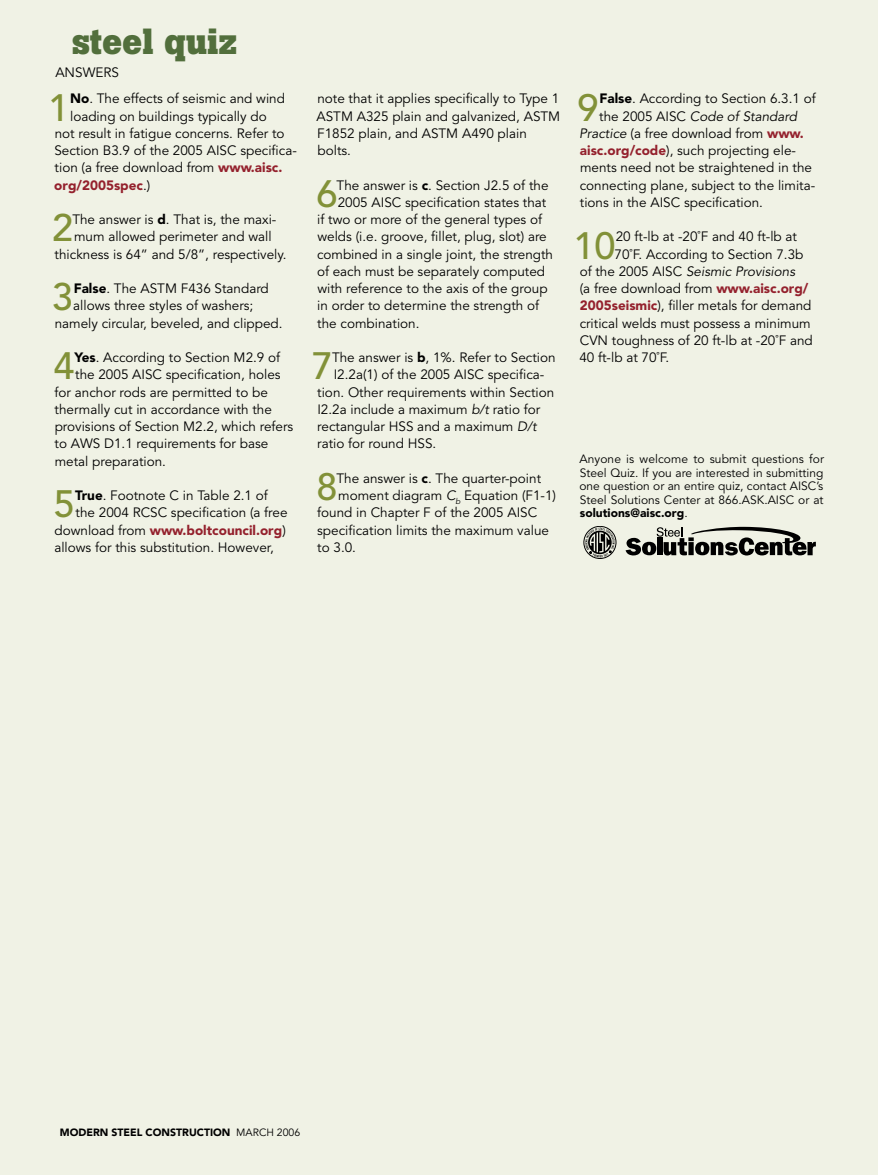
<style>
.page{position:relative;width:878px;height:1175px;background:#fff}
.page>*{position:absolute;margin:0;border:0;box-sizing:border-box;transform-origin:0 0}
.t1{font:500 37.8px "Avenir LT Std";color:#829138}
.t2{font:700 36px "Boton";color:#526f3c}
.t3{font:13.5px/17.2px "Avenir LT Std";color:#000;text-align:center}
.t4{font:italic 13.5px "Avenir LT Std";color:#000}
.t5{font:900 13.5px "Avenir LT Std";color:#94212d}
.t6{font:12px/13.5px "Avenir LT Std";color:#000;text-align:justify}
.t7{font:900 10.5px "Avenir LT Std";color:#000}
.s1{font-weight:900}
.s2{font-weight:900;color:#94212d}
.s3{font-weight:400;color:#000}
.s4{font-style:italic}
.s5{font-style:normal}
.s6{font-weight:400}
</style>
<div class="page">
<div style="left:0;top:0;width:878px;height:1174px;background:#f0f2e5"></div>
<div style="left:583px;top:526px;width:33px;height:33px;border:1px solid #000;border-radius:50%"></div>
<svg style="left:585px;top:527px;width:29px;height:30px"></svg>
<svg style="left:625px;top:527px;width:190px;height:28px"></svg>
<h2 class="t2" style="left:72px;top:20px;width:166px">steel quiz</h2>
<p class="t3" style="left:55px;top:65px;width:65px">ANSWERS</p>
<h1 class="t1" style="left:48px;top:86px;width:23px">1</h1>
<p class="t3" style="left:70px;top:90px;width:216px"><span class="s1">No</span>. The effects of seismic and wind</p>
<p class="t3" style="left:70px;top:108px;width:198px">loading on buildings typically do</p>
<p class="t3" style="left:55px;top:125px;width:231px">not result in fatigue concerns. Refer to</p>
<p class="t3" style="left:54px;top:142px;width:244px">Section B3.9 of the 2005 AISC specifica-</p>
<p class="t3" style="left:55px;top:159px;width:229px">tion (a free download from <span class="s2">www.aisc.</span></p>
<p class="t5" style="left:54px;top:177px;width:97px">org/2005spec<span class="s3">.)</span></p>
<h1 class="t1" style="left:52px;top:206px;width:23px">2</h1>
<p class="t3" style="left:55px;top:211px;width:233px">The answer is <span class="s1">d</span>. That is, the maxi&shy;mum allowed perimeter and wall thickness is 64” and 5/8”, respectively.</p>
<h1 class="t1" style="left:52px;top:275px;width:23px">3</h1>
<p class="t3" style="left:74px;top:280px;width:197px"><span class="s1">False</span>. The ASTM F436 Standard</p>
<p class="t3" style="left:73px;top:297px;width:181px">allows three styles of washers;</p>
<p class="t3" style="left:55px;top:315px;width:229px">namely circular, beveled, and clipped.</p>
<h1 class="t1" style="left:54px;top:344px;width:23px">4</h1>
<p class="t3" style="left:75px;top:349px;width:207px"><span class="s1">Yes</span>. According to Section M2.9 of</p>
<p class="t3" style="left:75px;top:366px;width:207px">the 2005 AISC specification, holes</p>
<p class="t3" style="left:55px;top:384px;width:215px">for anchor rods are permitted to be</p>
<p class="t3" style="left:55px;top:401px;width:219px">thermally cut in accordance with the</p>
<p class="t3" style="left:55px;top:418px;width:240px">provisions of Section M2.2, which refers</p>
<p class="t3" style="left:55px;top:435px;width:215px">to AWS D1.1 requirements for base</p>
<p class="t3" style="left:55px;top:453px;width:113px">metal preparation.</p>
<h1 class="t1" style="left:54px;top:482px;width:23px">5</h1>
<p class="t3" style="left:75px;top:487px;width:194px"><span class="s1">True</span>. Footnote C in Table 2.1 of</p>
<p class="t3" style="left:76px;top:504px;width:213px">the 2004 RCSC specification (a free</p>
<p class="t5" style="left:54px;top:522px;width:233px"><span class="s3">download from</span> www.boltcouncil.org<span class="s3">)</span></p>
<p class="t3" style="left:54px;top:539px;width:221px">allows for this substitution. However,</p>
<p class="t3" style="left:316px;top:90px;width:245px;text-align:left">note that it applies specifically to Type 1<br>ASTM A325 plain and galvanized, ASTM<br>F1852 plain, and ASTM A490 plain bolts.</p>
<h1 class="t1" style="left:316px;top:172px;width:23px">6</h1>
<p class="t3" style="left:336px;top:177px;width:213px">The answer is <span class="s1">c</span>. Section J2.5 of the</p>
<p class="t3" style="left:338px;top:194px;width:210px">2005 AISC specification states that</p>
<p class="t3" style="left:317px;top:211px;width:226px">if two or more of the general types of</p>
<p class="t3" style="left:317px;top:228px;width:231px">welds (i.e. groove, fillet, plug, slot) are</p>
<p class="t3" style="left:317px;top:246px;width:237px">combined in a single joint, the strength</p>
<p class="t3" style="left:317px;top:263px;width:230px">of each must be separately computed</p>
<p class="t3" style="left:317px;top:280px;width:231px">with reference to the axis of the group</p>
<p class="t3" style="left:317px;top:297px;width:223px">in order to determine the strength of</p>
<p class="t3" style="left:317px;top:315px;width:104px">the combination.</p>
<h1 class="t1" style="left:312px;top:344px;width:23px">7</h1>
<p class="t3" style="left:332px;top:349px;width:225px">The answer is <span class="s1">b</span>, 1%. Refer to Section</p>
<p class="t3" style="left:334px;top:366px;width:212px">I2.2a(1) of the 2005 AISC specifica-</p>
<p class="t3" style="left:317px;top:384px;width:238px">tion. Other requirements within Section</p>
<p class="t3" style="left:317px;top:401px;width:224px">I2.2a include a maximum <span class="s4">b/t</span> ratio for</p>
<p class="t3" style="left:317px;top:418px;width:221px">rectangular HSS and a maximum <span class="s4">D/t</span></p>
<p class="t3" style="left:317px;top:435px;width:120px">ratio for round HSS.</p>
<h1 class="t1" style="left:316px;top:465px;width:23px">8</h1>
<p class="t3" style="left:336px;top:470px;width:206px">The answer is <span class="s1">c</span>. The quarter-point</p>
<p class="t3" style="left:338px;top:487px;width:219px">moment diagram <span class="s4">C</span><sub>b</sub> Equation (F1-1)</p>
<p class="t3" style="left:317px;top:504px;width:221px">found in Chapter F of the 2005 AISC</p>
<p class="t3" style="left:317px;top:522px;width:233px">specification limits the maximum value</p>
<p class="t3" style="left:317px;top:539px;width:40px">to 3.0.</p>
<h1 class="t1" style="left:577px;top:86px;width:23px">9</h1>
<p class="t3" style="left:599px;top:90px;width:218px"><span class="s1">False</span>. According to Section 6.3.1 of</p>
<p class="t4" style="left:599px;top:108px;width:199px"><span class="s5">the 2005 AISC</span> Code of Standard</p>
<p class="t3" style="left:579px;top:125px;width:226px"><span class="s4">Practice</span> (a free download from <span class="s2">www.</span></p>
<p class="t3" style="left:580px;top:142px;width:217px"><span class="s2">aisc.org/code</span>), such projecting ele-</p>
<p class="t3" style="left:580px;top:159px;width:233px">ments need not be straightened in the</p>
<p class="t3" style="left:579px;top:177px;width:237px">connecting plane, subject to the limita-</p>
<p class="t3" style="left:580px;top:194px;width:185px">tions in the AISC specification.</p>
<h1 class="t1" style="left:573px;top:224px;width:44px">10</h1>
<p class="t3" style="left:615px;top:228px;width:183px">20 ft-lb at -20˚F and 40 ft-lb at</p>
<p class="t3" style="left:614px;top:246px;width:190px">70˚F. According to Section 7.3b</p>
<p class="t4" style="left:579px;top:263px;width:217px"><span class="s5">of the 2005 AISC</span> Seismic Provisions</p>
<p class="t3" style="left:579px;top:280px;width:230px">(a free download from <span class="s2">www.aisc.org/</span></p>
<p class="t3" style="left:580px;top:297px;width:233px"><span class="s2">2005seismic</span>), filler metals for demand</p>
<p class="t3" style="left:579px;top:315px;width:232px">critical welds must possess a minimum</p>
<p class="t3" style="left:580px;top:332px;width:234px">CVN toughness of 20 ft-lb at -20˚F and</p>
<p class="t3" style="left:579px;top:349px;width:91px">40 ft-lb at 70˚F.</p>
<p class="t6" style="left:579px;top:452px;width:246px">Anyone is welcome to submit questions for Steel Quiz. If you are interested in submitting one question or an entire quiz, contact AISC’s Steel Solutions Center at 866.ASK.AISC or at <span class="s1">solutions@aisc.org</span>.</p>
<p class="t7" style="left:60px;top:1125px;width:242px">MODERN STEEL CONSTRUCTION <span class="s6">MARCH 2006</span></p>
</div>
